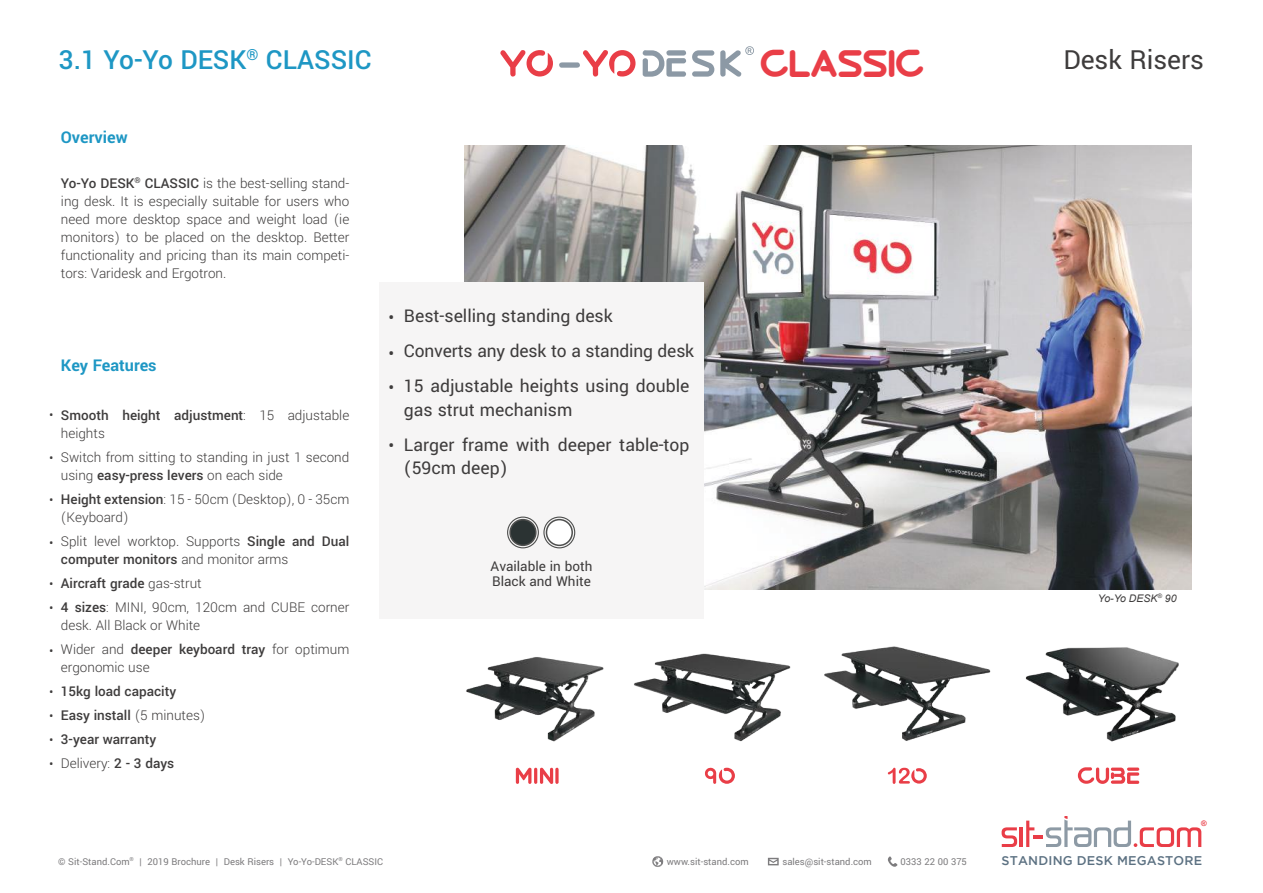
<style>
.page{position:relative;width:1263px;height:893px;background:#fff}
.page>*{position:absolute;margin:0;border:0;box-sizing:border-box;transform-origin:0 0}
.t1{font:38.55px "Dressedless Three";color:#e93e47}
.t2{font:500 29.25px "Yantramanav";color:#1e97c4}
.t3{font:29.25px "Yantramanav";color:#3e3c3c}
.t4{font:19.5px/35px "Yantramanav";color:#3e3c3c}
.t5{font:19.05px "Yantramanav";color:#3e3c3c}
.t6{font:700 18px "Yantramanav";color:#1e97c4}
.t7{font:300 15px/18px "Yantramanav";color:#3e3c3c}
.t8{font:500 15px/24px "Yantramanav";color:#3e3c3c}
.t9{font:15px/14.9px "Yantramanav";color:#3e3c3c}
.t10{font:500 12.6px "Gotham";letter-spacing:.015em;color:#5c7182}
.t11{font:10.5px "Yantramanav";color:#7d7c7e}
.t12{font:italic 10.5px "Arial";color:#3e3c3c}
.t13{font:700 7.65px "Arial";color:#e93d47}
.s1{font-weight:500}
.s2{font-weight:300}
</style>
<div class="page">
<svg style="left:643px;top:50px;width:43px;height:27px"></svg>
<svg style="left:500px;top:50px;width:53px;height:27px"></svg>
<svg style="left:559px;top:50px;width:76px;height:27px"></svg>
<svg style="left:692px;top:50px;width:22px;height:27px"></svg>
<svg style="left:720px;top:46px;width:34px;height:31px"></svg>
<img style="left:464px;top:145px;width:728px;height:444px">
<img style="left:466px;top:657px;width:138px;height:85px">
<img style="left:634px;top:653px;width:157px;height:89px">
<img style="left:824px;top:646px;width:167px;height:95px">
<img style="left:1025px;top:647px;width:154px;height:95px">
<svg style="left:1078px;top:767px;width:61px;height:17px"></svg>
<svg style="left:516px;top:768px;width:43px;height:16px"></svg>
<svg style="left:705px;top:768px;width:30px;height:16px"></svg>
<svg style="left:888px;top:768px;width:39px;height:16px"></svg>
<div style="left:379px;top:283px;width:325px;height:336px;background:#f6f5f5"></div>
<div style="left:543px;top:517px;width:32px;height:31px;border:1px solid #4e4f4e;border-radius:50%"></div>
<div style="left:546px;top:520px;width:26px;height:25px;background:#fff;border-radius:50%"></div>
<div style="left:546px;top:519px;width:27px;height:27px;border:2px solid #4e4f4e;border-radius:50%"></div>
<div style="left:507px;top:517px;width:32px;height:31px;border:1px solid #4e4f4e;border-radius:50%"></div>
<div style="left:510px;top:520px;width:26px;height:25px;background:#2b3333;border-radius:50%"></div>
<div style="left:509px;top:519px;width:28px;height:27px;border:2px solid #4e4f4e;border-radius:50%"></div>
<svg style="left:888px;top:856px;width:10px;height:11px"></svg>
<svg style="left:652px;top:856px;width:11px;height:11px"></svg>
<svg style="left:768px;top:858px;width:11px;height:7px"></svg>
<svg style="left:1001px;top:827px;width:16px;height:20px"></svg>
<hr style="left:1019px;top:827px;width:4px;height:20px;background:#e93d47">
<svg style="left:1026px;top:816px;width:175px;height:31px"></svg>
<h2 class="t2" style="left:59px;top:42px;width:314px">3.1 Yo-Yo DESK<sup>®</sup> CLASSIC</h2>
<h1 class="t1" style="left:760px;top:46px;width:166px">CLASSIC</h1>
<h2 class="t3" style="left:1063px;top:42px;width:142px">Desk Risers</h2>
<p class="t6" style="left:61px;top:126px;width:68px">Overview</p>
<p class="t7" style="left:61px;top:175px;width:290px;text-align:justify"><span class="s1">Yo-Yo DESK</span><sup>®</sup> <span class="s1">CLASSIC</span> is the best-selling stand&shy;ing desk. It is especially suitable for users who need more desktop space and weight load (ie monitors) to be placed on the desktop. Better functionality and pricing than its main competi&shy;tors: Varidesk and Ergotron.</p>
<p class="t6" style="left:61px;top:354px;width:97px">Key Features</p>
<p class="t7" style="left:49px;top:406px;width:6px">•</p>
<p class="t7" style="left:49px;top:449px;width:6px">•</p>
<p class="t7" style="left:49px;top:491px;width:6px">•</p>
<p class="t7" style="left:49px;top:534px;width:6px">•</p>
<p class="t7" style="left:49px;top:573px;width:6px;line-height:23.7px">• •</p>
<p class="t7" style="left:49px;top:642px;width:6px">•</p>
<p class="t7" style="left:49px;top:684px;width:6px">•</p>
<p class="t7" style="left:49px;top:707px;width:6px">•</p>
<p class="t7" style="left:49px;top:728px;width:6px;line-height:23.9px">• •</p>
<p class="t8" style="left:61px;top:406px;width:290px;line-height:18px">Smooth height adjustment<span class="s2">: 15 adjustable heights</span></p>
<p class="t7" style="left:61px;top:448px;width:290px">Switch from sitting to standing in just 1 second using <span class="s1">easy-press levers</span> on each side</p>
<p class="t7" style="left:61px;top:490px;width:290px"><span class="s1">Height extension</span>: 15 - 50cm (Desktop), 0 - 35cm (Keyboard)</p>
<p class="t7" style="left:61px;top:532px;width:290px">Split level worktop. Supports <span class="s1">Single and Dual computer monitors</span> and monitor arms</p>
<p class="t7" style="left:61px;top:571px;width:290px;line-height:24px"><span class="s1">Aircraft grade</span> gas-strut<br><span class="s1">4 sizes</span>: MINI, 90cm, 120cm and CUBE corner</p>
<p class="t7" style="left:61px;top:613px;width:290px;line-height:24px">desk. All Black or White<br>Wider and <span class="s1">deeper keyboard tray</span> for optimum</p>
<p class="t7" style="left:61px;top:658px;width:90px">ergonomic use</p>
<p class="t8" style="left:61px;top:679px;width:146px">15kg load capacity<br>Easy install <span class="s2">(5 minutes)<br></span>3-year warranty<br><span class="s2">Delivery:</span> 2 - 3 days</p>
<p class="t5" style="left:388px;top:306px;width:7px">•</p>
<p class="t5" style="left:388px;top:342px;width:7px">•</p>
<p class="t5" style="left:388px;top:376px;width:7px">•</p>
<p class="t5" style="left:388px;top:434px;width:7px">•</p>
<h3 class="t4" style="left:404px;top:299px;width:292px">Best-selling standing desk<br>Converts any desk to a standing desk<br>15 adjustable heights using double</h3>
<h3 class="t4" style="left:404px;top:392px;width:287px">gas strut mechanism<br>Larger frame with deeper table-top</h3>
<h3 class="t4" style="left:404px;top:451px;width:105px">(59cm deep)</h3>
<p class="t9" style="left:491px;top:559px;width:103px">Available in both<br>Black and White</p>
<p class="t12" style="left:1098px;top:591px;width:80px">Yo-Yo DESK<sup>®</sup> 90</p>
<p class="t11" style="left:58px;top:855px;width:326px">© Sit-Stand.Com<sup>®</sup> | 2019 Brochure | Desk Risers | Yo-Yo-DESK<sup>®</sup> CLASSIC</p>
<p class="t13" style="left:1201px;top:817px;width:7px">®</p>
<p class="t11" style="left:667px;top:855px;width:83px">www.sit-stand.com</p>
<p class="t11" style="left:782px;top:855px;width:91px">sales@sit-stand.com</p>
<p class="t11" style="left:900px;top:855px;width:68px">0333 22 00 375</p>
<p class="t10" style="left:1001px;top:853px;width:202px">STANDING DESK MEGASTORE</p>
</div>
